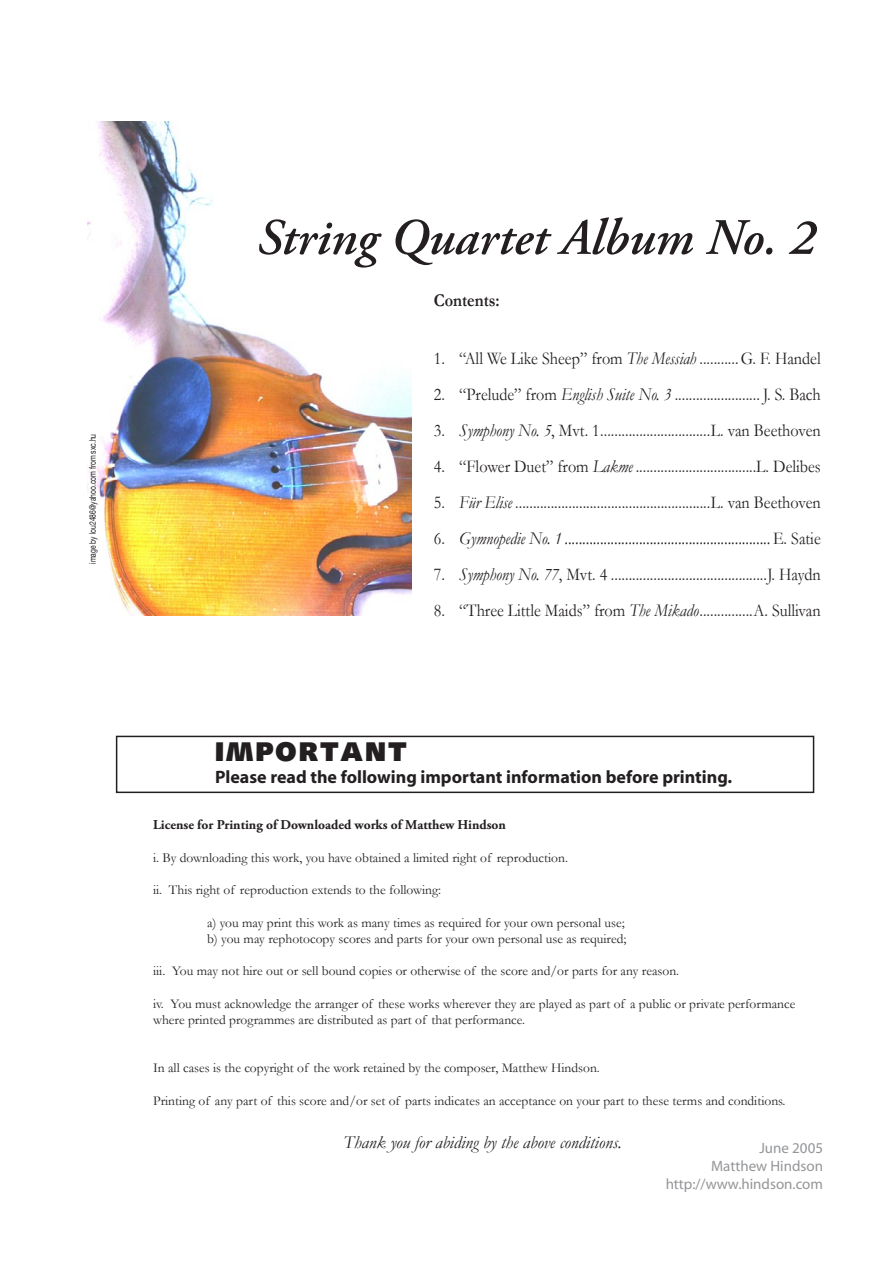
<style>
.page{position:relative;width:893px;height:1263px;background:#fff}
.page>*{position:absolute;margin:0;border:0;box-sizing:border-box;transform-origin:0 0}
.t1{font:italic 600 51px "Adobe Garamond Pro";color:#231f20}
.t2{font:900 27px "Syntax";letter-spacing:.08em;color:#231f20}
.t3{font:18px "Garamond";color:#231f20;scale:.9 1}
.t4{font:italic 18px "Garamond";color:#231f20;scale:.9 1}
.t5{font:700 18px "Myriad";color:#231f20}
.t6{font:italic 18px "Garamond";color:#231f20}
.t7{font:700 18px "Garamond";color:#231f20;scale:.9 1}
.t8{font:15px "Myriad";color:#939598}
.t9{font:13.5px/16.2px "Garamond";color:#231f20}
.t10{font:700 13.5px "Adobe Garamond Pro";color:#231f20}
.t11{font:9px "Helvetica Neue";color:#231f20;scale:.75 1}
.s1{font-style:italic}
.s2{font-style:normal}
</style>
<div class="page">
<div style="left:116px;top:736px;width:698px;height:57px;border:2px solid #231f20"></div>
<img style="left:87px;top:121px;width:325px;height:495px">
<p class="t11" style="left:87px;top:564px;width:175px;rotate:-90deg">image by lou2486@yahoo.com from sxc.hu</p>
<p class="t1" style="left:257px;top:208px;width:560px">String Quartet Album No. 2</p>
<p class="t7" style="left:434px;top:290px;width:75px">Contents:</p>
<p class="t3" style="left:434px;top:347px;width:431px">1. “All We Like Sheep” from <span class="s1">The Messiah</span> ...........G. F. Handel</p>
<p class="t3" style="left:434px;top:383px;width:432px">2. “Prelude” from <span class="s1">English Suite No. 3</span> ........................ J. S. Bach</p>
<p class="t3" style="left:434px;top:419px;width:432px">3. <span class="s1">Symphony No. 5</span>, Mvt. 1 ...............................L. van Beethoven</p>
<p class="t3" style="left:434px;top:455px;width:432px">4. “Flower Duet” from <span class="s1">Lakme</span> ..................................L. Delibes</p>
<p class="t3" style="left:434px;top:491px;width:432px">5. <span class="s1">Für Elise</span> .......................................................L. van Beethoven</p>
<p class="t4" style="left:434px;top:527px;width:432px"><span class="s2">6.</span> Gymnopedie No. 1 ..........................................................<span class="s2">E. Satie</span></p>
<p class="t3" style="left:434px;top:563px;width:431px">7. <span class="s1">Symphony No. 77</span>, Mvt. 4 ............................................J. Haydn</p>
<p class="t3" style="left:434px;top:599px;width:432px">8. “Three Little Maids” from <span class="s1">The Mikado</span> ...............A. Sullivan</p>
<p class="t2" style="left:215px;top:735px;width:193px">IMPORTANT</p>
<p class="t5" style="left:215px;top:767px;width:518px">Please read the following important information before printing.</p>
<p class="t10" style="left:153px;top:817px;width:354px">License for Printing of Downloaded works of Matthew Hindson</p>
<p class="t9" style="left:153px;top:849px;width:416px">i. By downloading this work, you have obtained a limited right of reproduction.</p>
<p class="t9" style="left:153px;top:882px;width:290px">ii. This right of reproduction extends to the following:</p>
<p class="t9" style="left:207px;top:914px;width:419px">a) you may print this work as many times as required for your own personal use;</p>
<p class="t9" style="left:207px;top:930px;width:421px">b) you may rephotocopy scores and parts for your own personal use as required;</p>
<p class="t9" style="left:153px;top:963px;width:528px">iii. You may not hire out or sell bound copies or otherwise of the score and/or parts for any reason.</p>
<p class="t9" style="left:153px;top:995px;width:644px">iv. You must acknowledge the arranger of these works wherever they are played as part of a public or private performance where printed programmes are distributed as part of that performance.</p>
<p class="t9" style="left:153px;top:1060px;width:448px">In all cases is the copyright of the work retained by the composer, Matthew Hindson.</p>
<p class="t9" style="left:153px;top:1092px;width:634px">Printing of any part of this score and/or set of parts indicates an acceptance on your part to these terms and conditions.</p>
<p class="t6" style="left:344px;top:1132px;width:280px">Thank you for abiding by the above conditions.</p>
<p class="t8" style="left:759px;top:1140px;width:65px">June 2005</p>
<p class="t8" style="left:711px;top:1158px;width:113px">Matthew Hindson</p>
<p class="t8" style="left:666px;top:1176px;width:159px">http://www.hindson.com</p>
</div>
